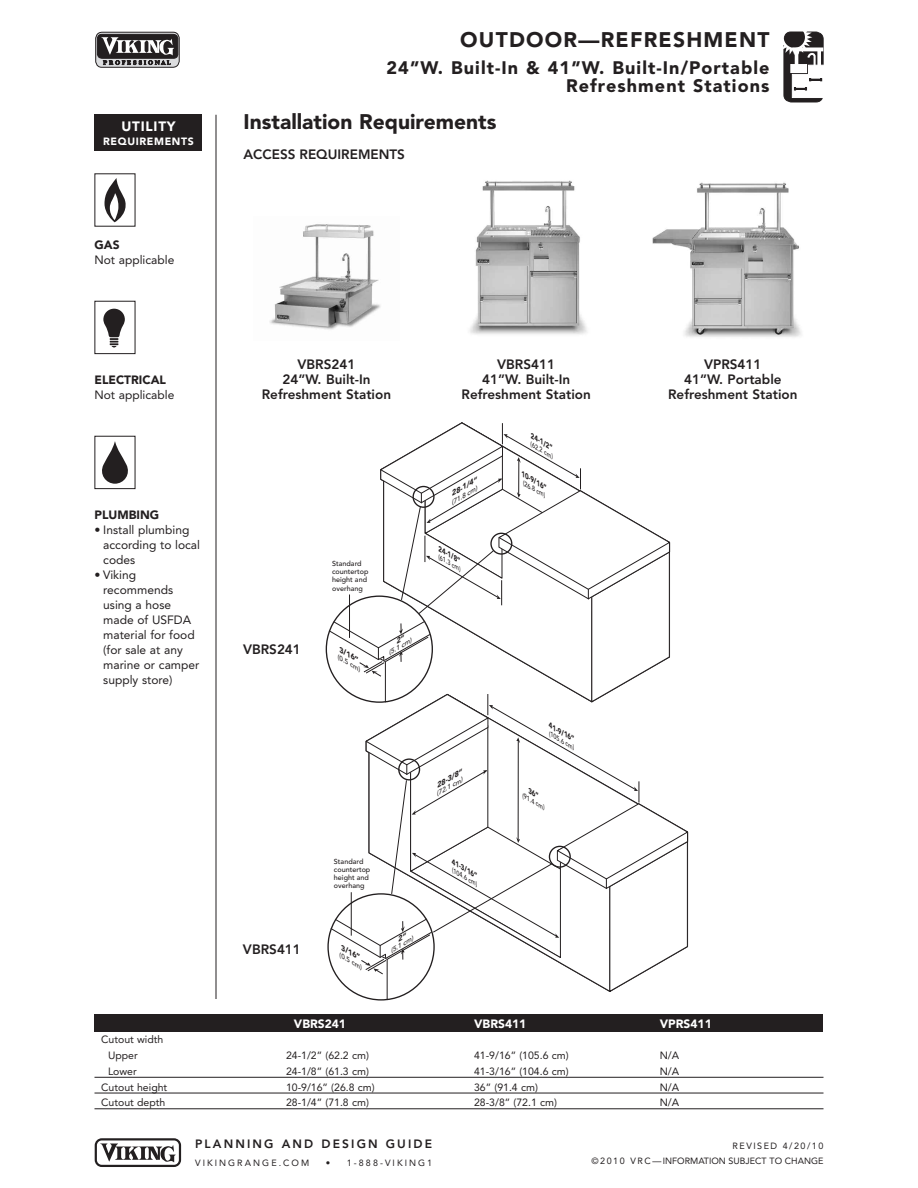
<style>
.page{position:relative;width:918px;height:1188px;background:#fff}
.page>*{position:absolute;margin:0;border:0;box-sizing:border-box;transform-origin:0 0}
.t1{font:900 21px "Avenir";color:#231f20}
.t2{font:900 21px "Avenir";letter-spacing:.06em;color:#231f20}
.t3{font:900 18px/18px "Avenir";letter-spacing:.06em;color:#231f20;text-align:right}
.t4{font:800 13.5px/15px "Avenir";color:#231f20;text-align:center}
.t5{font:900 13.5px "Avenir";letter-spacing:.06em;color:#fff}
.t6{font:12px/15px "Avenir";color:#231f20}
.t7{font:800 12px "Avenir";letter-spacing:.175em;color:#231f20}
.t8{font:900 12px "Avenir";color:#231f20}
.t9{font:900 12px "Avenir";color:#fff}
.t10{font:10.5px/15.8px "Avenir";color:#231f20}
.t11{font:900 10.5px "Avenir";letter-spacing:.06em;color:#fff}
.t12{font:9px/15px "Avenir";color:#231f20;text-align:right}
.t13{font:9px "Avenir";letter-spacing:.23em;color:#231f20}
.t14{font:500 7.2px/8.1px "Avenir";color:#231f20}
.t15{font:italic 900 7.05px "Avenir";color:#231f20}
.t16{font:italic 900 7.05px "Avenir";color:#231f20;scale:1.15 1}
.t17{font:italic 500 6.3px "Avenir";color:#231f20}
.t18{font:italic 500 6.3px "Avenir";color:#231f20;scale:1.15 1}
</style>
<div class="page">
<hr style="left:216px;top:115px;width:1px;height:884px;background:#231f20">
<svg style="left:783px;top:31px;width:41px;height:71px"></svg>
<svg style="left:95px;top:1138px;width:86px;height:29px"></svg>
<svg style="left:95px;top:32px;width:85px;height:36px;background:#6f6c6d"></svg>
<div style="left:94px;top:115px;width:108px;height:36px;background:#231f20"></div>
<svg style="left:103px;top:309px;width:22px;height:38px"></svg>
<svg style="left:102px;top:441px;width:26px;height:43px"></svg>
<svg style="left:105px;top:178px;width:21px;height:44px"></svg>
<div style="left:94px;top:1015px;width:730px;height:17px;background:#231f20"></div>
<hr style="left:94px;top:1077px;width:730px;height:1px;background:#231f20">
<hr style="left:94px;top:1093px;width:730px;height:1px;background:#231f20">
<hr style="left:94px;top:1109px;width:730px;height:1px;background:#231f20">
<img style="left:269px;top:224px;width:112px;height:106px">
<img style="left:470px;top:180px;width:117px;height:155px">
<img style="left:652px;top:182px;width:149px;height:155px">
<svg style="left:329px;top:423px;width:359px;height:577px"></svg>
<p class="t5" style="left:121px;top:121px;width:56px">UTILITY</p>
<p class="t11" style="left:103px;top:137px;width:92px">REQUIREMENTS</p>
<p class="t8" style="left:94px;top:240px;width:27px">GAS</p>
<p class="t6" style="left:94px;top:253px;width:81px">Not applicable</p>
<p class="t8" style="left:94px;top:375px;width:73px">ELECTRICAL</p>
<p class="t6" style="left:94px;top:388px;width:81px">Not applicable</p>
<p class="t8" style="left:94px;top:510px;width:66px">PLUMBING</p>
<p class="t6" style="left:103px;top:523px;width:98px;text-indent:-9px">• Install plumbing according to local codes</p>
<p class="t6" style="left:103px;top:568px;width:98px;text-indent:-9px">• Viking recommends using a hose made of USFDA material for food (for sale at any marine or camper supply store)</p>
<p class="t10" style="left:108px;top:1033px;width:57px;text-indent:-7px">Cutout width<br>Upper</p>
<h1 class="t2" style="left:460px;top:31px;width:311px">OUTDOOR—REFRESHMENT</h1>
<h2 class="t3" style="left:387px;top:60px;width:384px">24”W. Built-In &amp; 41”W. Built-In/Portable<br>Refreshment Stations</h2>
<h1 class="t1" style="left:244px;top:113px;width:254px">Installation Requirements</h1>
<p class="t4" style="left:244px;top:148px;width:163px">ACCESS REQUIREMENTS</p>
<p class="t4" style="left:262px;top:358px;width:131px">VBRS241<br>24”W. Built-In<br>Refreshment Station</p>
<p class="t4" style="left:462px;top:358px;width:131px">VBRS411<br>41”W. Built-In<br>Refreshment Station</p>
<p class="t4" style="left:668px;top:358px;width:131px">VPRS411<br>41”W. Portable<br>Refreshment Station</p>
<p class="t4" style="left:243px;top:643px;width:59px">VBRS241</p>
<p class="t14" style="left:332px;top:560px;width:38px">Standard countertop height and overhang</p>
<p class="t16" style="left:342px;top:647px;width:21px;rotate:30deg">3/16”</p>
<p class="t18" style="left:340px;top:655px;width:24px;rotate:30deg">(0.5 cm)</p>
<p class="t18" style="left:387px;top:651px;width:24px;rotate:-30deg">(5.1 cm)</p>
<p class="t16" style="left:450px;top:492px;width:27px;rotate:-30deg">28-1/4”</p>
<p class="t18" style="left:450px;top:500px;width:27px;rotate:-30deg">(71.8 cm)</p>
<p class="t15" style="left:441px;top:546px;width:27px;rotate:30deg">24-1/8”</p>
<p class="t17" style="left:441px;top:555px;width:27px;rotate:30deg">(61.3 cm)</p>
<p class="t4" style="left:243px;top:943px;width:59px">VBRS411</p>
<p class="t16" style="left:435px;top:783px;width:27px;rotate:-30deg">28-3/8”</p>
<p class="t18" style="left:435px;top:792px;width:27px;rotate:-30deg">(72.1 cm)</p>
<p class="t14" style="left:334px;top:858px;width:38px">Standard countertop height and overhang</p>
<p class="t16" style="left:344px;top:945px;width:21px;rotate:30deg">3/16”</p>
<p class="t18" style="left:342px;top:953px;width:24px;rotate:30deg">(0.5 cm)</p>
<p class="t18" style="left:389px;top:948px;width:24px;rotate:-30deg">(5.1 cm)</p>
<p class="t15" style="left:455px;top:859px;width:31px;rotate:30deg">41-3/16”</p>
<p class="t17" style="left:454px;top:868px;width:31px;rotate:30deg">(104.6 cm)</p>
<p class="t15" style="left:534px;top:434px;width:27px;rotate:30deg">24-1/2”</p>
<p class="t17" style="left:533px;top:442px;width:27px;rotate:30deg">(62.2 cm)</p>
<p class="t15" style="left:524px;top:471px;width:31px;rotate:30deg">10-9/16”</p>
<p class="t17" style="left:525px;top:481px;width:27px;rotate:30deg">(26.8 cm)</p>
<p class="t15" style="left:552px;top:723px;width:31px;rotate:30deg">41-9/16”</p>
<p class="t17" style="left:551px;top:731px;width:31px;rotate:30deg">(105.6 cm)</p>
<p class="t17" style="left:525px;top:793px;width:27px;rotate:30deg">(91.4 cm)</p>
<p class="t9" style="left:294px;top:1019px;width:54px">VBRS241</p>
<p class="t9" style="left:474px;top:1019px;width:54px">VBRS411</p>
<p class="t9" style="left:660px;top:1019px;width:53px">VPRS411</p>
<p class="t10" style="left:286px;top:1048px;width:84px">24-1/2” (62.2 cm)</p>
<p class="t10" style="left:474px;top:1048px;width:96px">41-9/16” (105.6 cm)</p>
<p class="t10" style="left:660px;top:1048px;width:21px">N/A</p>
<p class="t10" style="left:108px;top:1064px;width:30px">Lower</p>
<p class="t10" style="left:286px;top:1064px;width:84px">24-1/8” (61.3 cm)</p>
<p class="t10" style="left:474px;top:1064px;width:96px">41-3/16” (104.6 cm)</p>
<p class="t10" style="left:660px;top:1064px;width:21px">N/A</p>
<p class="t10" style="left:101px;top:1080px;width:68px">Cutout height</p>
<p class="t10" style="left:286px;top:1080px;width:90px">10-9/16” (26.8 cm)</p>
<p class="t10" style="left:474px;top:1080px;width:65px">36” (91.4 cm)</p>
<p class="t10" style="left:660px;top:1080px;width:21px">N/A</p>
<p class="t10" style="left:101px;top:1096px;width:66px">Cutout depth</p>
<p class="t10" style="left:286px;top:1096px;width:84px">28-1/4” (71.8 cm)</p>
<p class="t10" style="left:474px;top:1096px;width:84px">28-3/8” (72.1 cm)</p>
<p class="t10" style="left:660px;top:1096px;width:21px">N/A</p>
<p class="t7" style="left:195px;top:1139px;width:238px">PLANNING AND DESIGN GUIDE</p>
<p class="t13" style="left:195px;top:1159px;width:116px">VIKINGRANGE.COM</p>
<p class="t13" style="left:326px;top:1159px;width:108px">• 1-888-VIKING1</p>
<p class="t12" style="left:592px;top:1139px;width:233px">REVISED 4/20/10<br>© 2 0 1 0 V R C — INFORMATION SUBJECT TO CHANGE</p>
</div>
